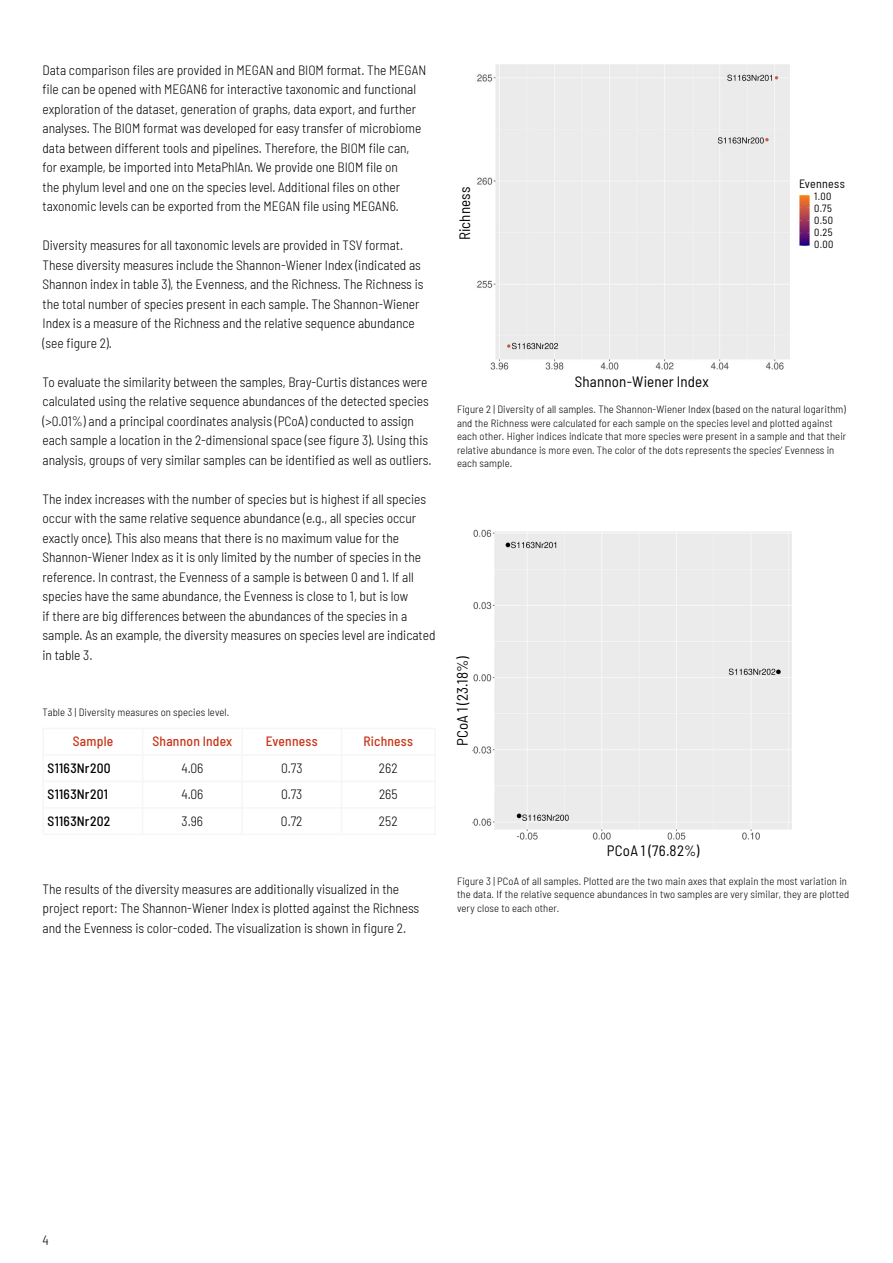
<style>
.page{position:relative;width:893px;height:1263px;background:#fff}
.page>*{position:absolute;margin:0;border:0;box-sizing:border-box;transform-origin:0 0}
.t1{font:semi-condensed 15px "Barlow";letter-spacing:.01em;color:#000}
.t2{font:300 semi-condensed 13.5px/19.5px "Barlow";color:#000}
.t3{font:500 semi-condensed 13.5px "Barlow";letter-spacing:.015em;color:#c73517}
.t4{font:500 semi-condensed 13.5px "Barlow";letter-spacing:.02em;color:#000}
.t5{font:semi-condensed 12px "Barlow";letter-spacing:.02em;color:#000}
.t6{font:300 semi-condensed 10.5px/13.5px "Barlow";letter-spacing:.01em;color:#000}
.t7{font:semi-condensed 10.5px/12px "Barlow";letter-spacing:.03em;color:#000}
</style>
<div class="page">
<hr style="left:341px;top:781px;width:95px;height:1px;background:#f6f6f6">
<hr style="left:341px;top:807px;width:95px;height:2px;background:#f6f6f6">
<hr style="left:434px;top:756px;width:2px;height:25px;background:#f6f6f6">
<hr style="left:434px;top:782px;width:2px;height:25px;background:#f6f6f6">
<hr style="left:434px;top:809px;width:2px;height:24px;background:#f6f6f6">
<hr style="left:143px;top:833px;width:99px;height:2px;background:#f6f6f6">
<hr style="left:242px;top:833px;width:99px;height:2px;background:#f6f6f6">
<hr style="left:341px;top:833px;width:95px;height:2px;background:#f6f6f6">
<hr style="left:341px;top:728px;width:95px;height:1px;background:#f6f6f6">
<hr style="left:434px;top:729px;width:2px;height:25px;background:#f6f6f6">
<hr style="left:341px;top:754px;width:95px;height:2px;background:#f6f6f6">
<hr style="left:43px;top:833px;width:100px;height:2px;background:#f6f6f6">
<img style="left:477px;top:64px;width:334px;height:306px">
<img style="left:472px;top:529px;width:320px;height:311px">
<div style="left:799px;top:176px;width:51px;height:13px;background:#fff"></div>
<p class="t2" style="left:43px;top:59px;width:385px">Data comparison files are provided in MEGAN and BIOM format. The MEGAN file can be opened with MEGAN6 for interactive taxonomic and functional exploration of the dataset, generation of graphs, data export, and further analyses. The BIOM format was developed for easy transfer of microbiome data between different tools and pipelines. Therefore, the BIOM file can, for example, be imported into MetaPhlAn. We provide one BIOM file on<br>the phylum level and one on the species level. Additional files on other taxonomic levels can be exported from the MEGAN file using MEGAN6.</p>
<p class="t2" style="left:43px;top:237px;width:382px">Diversity measures for all taxonomic levels are provided in TSV format.<br>These diversity measures include the Shannon-Wiener Index (indicated as Shannon index in table 3), the Evenness, and the Richness. The Richness is the total number of species present in each sample. The Shannon-Wiener Index is a measure of the Richness and the relative sequence abundance (see figure 2).</p>
<p class="t2" style="left:43px;top:373px;width:391px">To evaluate the similarity between the samples, Bray-Curtis distances were calculated using the relative sequence abundances of the detected species (&gt;0.01%) and a principal coordinates analysis (PCoA) conducted to assign each sample a location in the 2-dimensional space (see figure 3). Using this analysis, groups of very similar samples can be identified as well as outliers.</p>
<p class="t2" style="left:43px;top:490px;width:394px">The index increases with the number of species but is highest if all species occur with the same relative sequence abundance (e.g., all species occur exactly once). This also means that there is no maximum value for the Shannon-Wiener Index as it is only limited by the number of species in the reference. In contrast, the Evenness of a sample is between 0 and 1. If all species have the same abundance, the Evenness is close to 1, but is low<br>if there are big differences between the abundances of the species in a sample. As an example, the diversity measures on species level are indicated in table 3.</p>
<p class="t6" style="left:43px;top:706px;width:188px">Table 3 | Diversity measures on species level.</p>
<p class="t3" style="left:73px;top:737px;width:42px">Sample</p>
<p class="t3" style="left:152px;top:737px;width:81px">Shannon Index</p>
<p class="t3" style="left:266px;top:737px;width:53px">Evenness</p>
<p class="t3" style="left:363px;top:737px;width:51px">Richness</p>
<p class="t4" style="left:48px;top:763px;width:65px">S1163Nr200</p>
<p class="t2" style="left:181px;top:759px;width:23px">4.06</p>
<p class="t2" style="left:281px;top:759px;width:23px">0.73</p>
<p class="t2" style="left:379px;top:759px;width:20px">262</p>
<p class="t4" style="left:48px;top:790px;width:62px">S1163Nr201</p>
<p class="t2" style="left:181px;top:786px;width:23px">4.06</p>
<p class="t2" style="left:281px;top:786px;width:23px">0.73</p>
<p class="t2" style="left:379px;top:786px;width:20px">265</p>
<p class="t4" style="left:48px;top:816px;width:64px">S1163Nr202</p>
<p class="t2" style="left:182px;top:812px;width:23px">3.96</p>
<p class="t2" style="left:281px;top:812px;width:23px">0.72</p>
<p class="t2" style="left:379px;top:812px;width:20px">252</p>
<p class="t2" style="left:43px;top:880px;width:378px">The results of the diversity measures are additionally visualized in the project report: The Shannon-Wiener Index is plotted against the Richness and the Evenness is color-coded. The visualization is shown in figure 2.</p>
<p class="t1" style="left:459px;top:240px;width:55px;rotate:-90deg">Richness</p>
<p class="t1" style="left:575px;top:375px;width:135px">Shannon-Wiener Index</p>
<p class="t5" style="left:799px;top:178px;width:47px">Evenness</p>
<p class="t7" style="left:814px;top:191px;width:21px">1.00<br>0.75<br>0.50<br>0.25<br>0.00</p>
<p class="t6" style="left:457px;top:404px;width:391px">Figure 2 | Diversity of all samples. The Shannon-Wiener Index (based on the natural logarithm) and the Richness were calculated for each sample on the species level and plotted against each other. Higher indices indicate that more species were present in a sample and that their relative abundance is more even. The color of the dots represents the species’ Evenness in each sample.</p>
<p class="t1" style="left:456px;top:746px;width:91px;rotate:-90deg">PCoA 1 (23.18%)</p>
<p class="t1" style="left:607px;top:845px;width:94px">PCoA 1 (76.82%)</p>
<p class="t6" style="left:457px;top:875px;width:394px">Figure 3 | PCoA of all samples. Plotted are the two main axes that explain the most variation in the data. If the relative sequence abundances in two samples are very similar, they are plotted very close to each other.</p>
<p class="t2" style="left:43px;top:1231px;width:8px">4</p>
</div>
